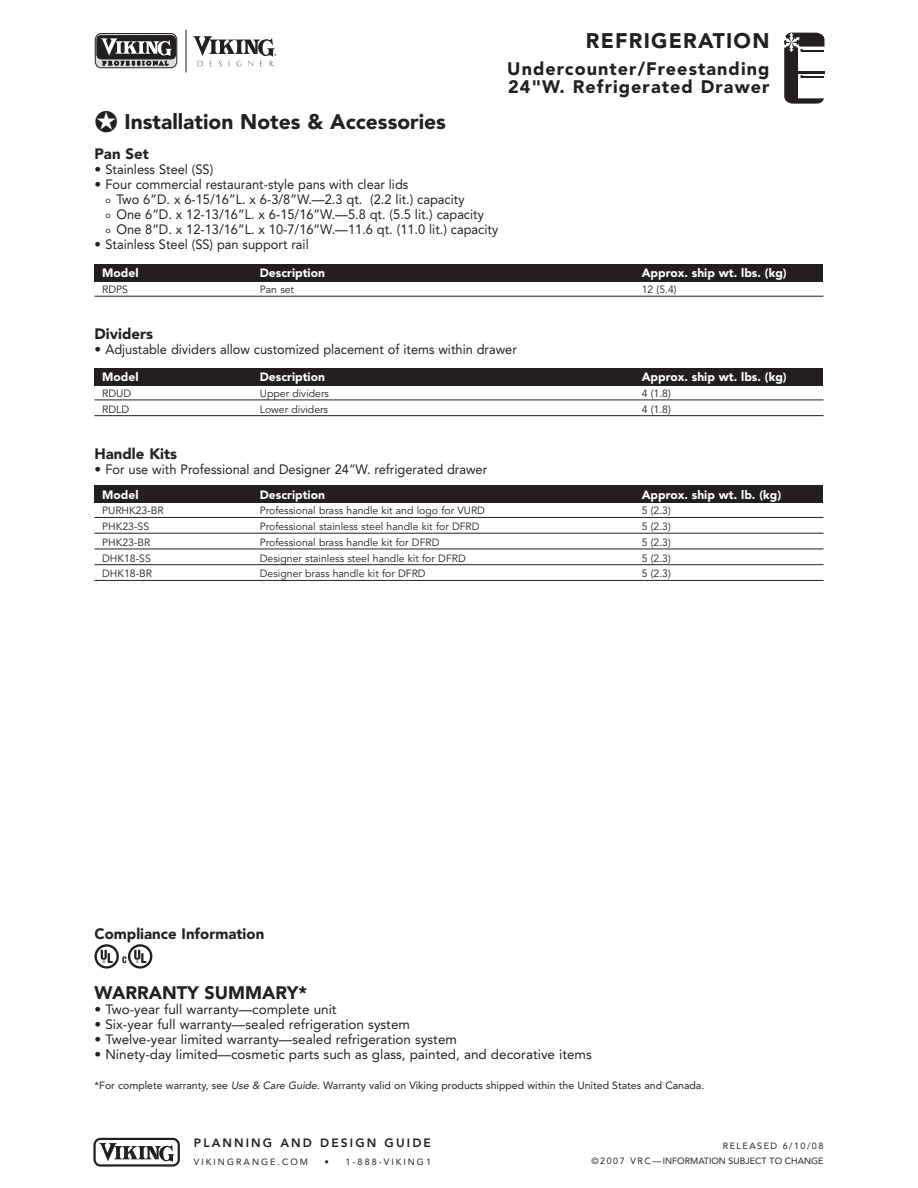
<style>
.page{position:relative;width:918px;height:1188px;background:#fff}
.page>*{position:absolute;margin:0;border:0;box-sizing:border-box;transform-origin:0 0}
.t1{font:900 21px "Avenir";color:#231f20}
.t2{font:900 21px "Avenir";letter-spacing:.06em;color:#231f20}
.t3{font:900 18px/18px "Avenir";letter-spacing:.06em;color:#231f20}
.t4{font:900 18px "Avenir";color:#231f20}
.t5{font:900 15px "Avenir";color:#231f20}
.t6{font:13.5px/15px "Avenir";color:#231f20}
.t7{font:13.5px "Avenir";color:#231f20;scale:.95 1}
.t8{font:900 12px "Avenir";color:#fff}
.t9{font:800 12px "Avenir";letter-spacing:.175em;color:#231f20}
.t10{font:10.5px "Avenir";color:#231f20}
.t11{font:10.5px "Avenir";color:#231f20}
.t12{font:9px/15px "Avenir";color:#231f20;text-align:right}
.t13{font:9px "Avenir";letter-spacing:.23em;color:#231f20}
.s1{font-size:9px}
.s2{font-style:italic}
</style>
<div class="page">
<svg style="left:94px;top:944px;width:58px;height:25px"></svg>
<svg style="left:784px;top:33px;width:41px;height:70px"></svg>
<hr style="left:185px;top:30px;width:2px;height:42px;background:#6c6d70">
<svg style="left:95px;top:33px;width:83px;height:36px;background:#706e6f"></svg>
<svg style="left:193px;top:36px;width:83px;height:30px"></svg>
<svg style="left:93px;top:1138px;width:87px;height:29px"></svg>
<div style="left:94px;top:265px;width:730px;height:17px;background:#231f20"></div>
<hr style="left:94px;top:296px;width:730px;height:1px;background:#231f20">
<div style="left:94px;top:368px;width:730px;height:18px;background:#231f20"></div>
<hr style="left:94px;top:400px;width:730px;height:1px;background:#231f20">
<hr style="left:94px;top:415px;width:730px;height:1px;background:#231f20">
<div style="left:94px;top:486px;width:730px;height:17px;background:#231f20"></div>
<hr style="left:94px;top:517px;width:730px;height:1px;background:#231f20">
<hr style="left:94px;top:533px;width:730px;height:1px;background:#231f20">
<hr style="left:94px;top:549px;width:730px;height:1px;background:#231f20">
<hr style="left:94px;top:564px;width:730px;height:1px;background:#231f20">
<hr style="left:94px;top:580px;width:730px;height:1px;background:#231f20">
<h1 class="t1" style="left:94px;top:109px;width:353px">✪ Installation Notes &amp; Accessories</h1>
<p class="t5" style="left:94px;top:145px;width:56px">Pan Set</p>
<p class="t6" style="left:94px;top:162px;width:120px">• Stainless Steel (SS)</p>
<p class="t6" style="left:105px;top:177px;width:394px;text-indent:-11px">• Four commercial restaurant-style pans with clear lids<br><span class="s1">o</span> Two 6”D. x 6-15/16”L. x 6-3/8”W.—2.3 qt. (2.2 lit.) capacity<br><span class="s1">o</span> One 6”D. x 12-13/16”L. x 6-15/16”W.—5.8 qt. (5.5 lit.) capacity<br><span class="s1">o</span> One 8”D. x 12-13/16”L. x 10-7/16”W.—11.6 qt. (11.0 lit.) capacity</p>
<p class="t7" style="left:95px;top:236px;width:227px">• Stainless Steel (SS) pan support rail</p>
<h1 class="t2" style="left:586px;top:28px;width:185px">REFRIGERATION</h1>
<h2 class="t3" style="left:507px;top:60px;width:264px">Undercounter/Freestanding<br>24"W. Refrigerated Drawer</h2>
<p class="t8" style="left:102px;top:266px;width:38px">Model</p>
<p class="t8" style="left:260px;top:266px;width:67px">Description</p>
<p class="t8" style="left:642px;top:266px;width:146px">Approx. ship wt. lbs. (kg)</p>
<p class="t10" style="left:102px;top:284px;width:27px">RDPS</p>
<p class="t10" style="left:260px;top:284px;width:36px">Pan set</p>
<p class="t10" style="left:642px;top:284px;width:36px">12 (5.4)</p>
<p class="t5" style="left:94px;top:325px;width:60px">Dividers</p>
<p class="t6" style="left:94px;top:342px;width:424px">• Adjustable dividers allow customized placement of items within drawer</p>
<p class="t8" style="left:102px;top:370px;width:38px">Model</p>
<p class="t8" style="left:260px;top:370px;width:67px">Description</p>
<p class="t8" style="left:642px;top:370px;width:146px">Approx. ship wt. lbs. (kg)</p>
<p class="t10" style="left:102px;top:387px;width:30px">RDUD</p>
<p class="t10" style="left:260px;top:387px;width:71px">Upper dividers</p>
<p class="t10" style="left:642px;top:387px;width:31px">4 (1.8)</p>
<p class="t10" style="left:102px;top:403px;width:29px">RDLD</p>
<p class="t10" style="left:260px;top:403px;width:70px">Lower dividers</p>
<p class="t10" style="left:642px;top:403px;width:31px">4 (1.8)</p>
<p class="t5" style="left:94px;top:445px;width:84px">Handle Kits</p>
<p class="t6" style="left:94px;top:462px;width:394px">• For use with Professional and Designer 24”W. refrigerated drawer</p>
<p class="t8" style="left:102px;top:487px;width:38px">Model</p>
<p class="t8" style="left:260px;top:487px;width:67px">Description</p>
<p class="t8" style="left:642px;top:487px;width:141px">Approx. ship wt. lb. (kg)</p>
<p class="t10" style="left:102px;top:505px;width:63px">PURHK23-BR</p>
<p class="t10" style="left:260px;top:505px;width:227px">Professional brass handle kit and logo for VURD</p>
<p class="t10" style="left:642px;top:505px;width:31px">5 (2.3)</p>
<p class="t10" style="left:102px;top:521px;width:49px">PHK23-SS</p>
<p class="t10" style="left:260px;top:521px;width:221px">Professional stainless steel handle kit for DFRD</p>
<p class="t10" style="left:642px;top:521px;width:31px">5 (2.3)</p>
<p class="t10" style="left:102px;top:536px;width:50px">PHK23-BR</p>
<p class="t10" style="left:260px;top:536px;width:181px">Professional brass handle kit for DFRD</p>
<p class="t10" style="left:642px;top:536px;width:31px">5 (2.3)</p>
<p class="t10" style="left:102px;top:552px;width:50px">DHK18-SS</p>
<p class="t10" style="left:260px;top:552px;width:208px">Designer stainless steel handle kit for DFRD</p>
<p class="t10" style="left:642px;top:552px;width:31px">5 (2.3)</p>
<p class="t10" style="left:102px;top:568px;width:51px">DHK18-BR</p>
<p class="t10" style="left:260px;top:568px;width:167px">Designer brass handle kit for DFRD</p>
<p class="t10" style="left:642px;top:568px;width:31px">5 (2.3)</p>
<p class="t5" style="left:94px;top:925px;width:171px">Compliance Information</p>
<h2 class="t4" style="left:94px;top:982px;width:214px">WARRANTY SUMMARY*</h2>
<p class="t6" style="left:94px;top:1002px;width:244px">• Two-year full warranty—complete unit</p>
<p class="t6" style="left:94px;top:1017px;width:317px">• Six-year full warranty—sealed refrigeration system</p>
<p class="t6" style="left:94px;top:1032px;width:364px">• Twelve-year limited warranty—sealed refrigeration system</p>
<p class="t6" style="left:94px;top:1047px;width:499px">• Ninety-day limited—cosmetic parts such as glass, painted, and decorative items</p>
<p class="t11" style="left:94px;top:1079px;width:611px">*For complete warranty, see <span class="s2">Use &amp; Care Guide</span>. Warranty valid on Viking products shipped within the United States and Canada.</p>
<p class="t9" style="left:194px;top:1136px;width:238px">PLANNING AND DESIGN GUIDE</p>
<p class="t13" style="left:194px;top:1157px;width:116px">VIKINGRANGE.COM</p>
<p class="t13" style="left:325px;top:1157px;width:108px">• 1-888-VIKING1</p>
<p class="t12" style="left:592px;top:1138px;width:233px">RELEASED 6/10/08<br>© 2 0 0 7 V R C — INFORMATION SUBJECT TO CHANGE</p>
</div>
